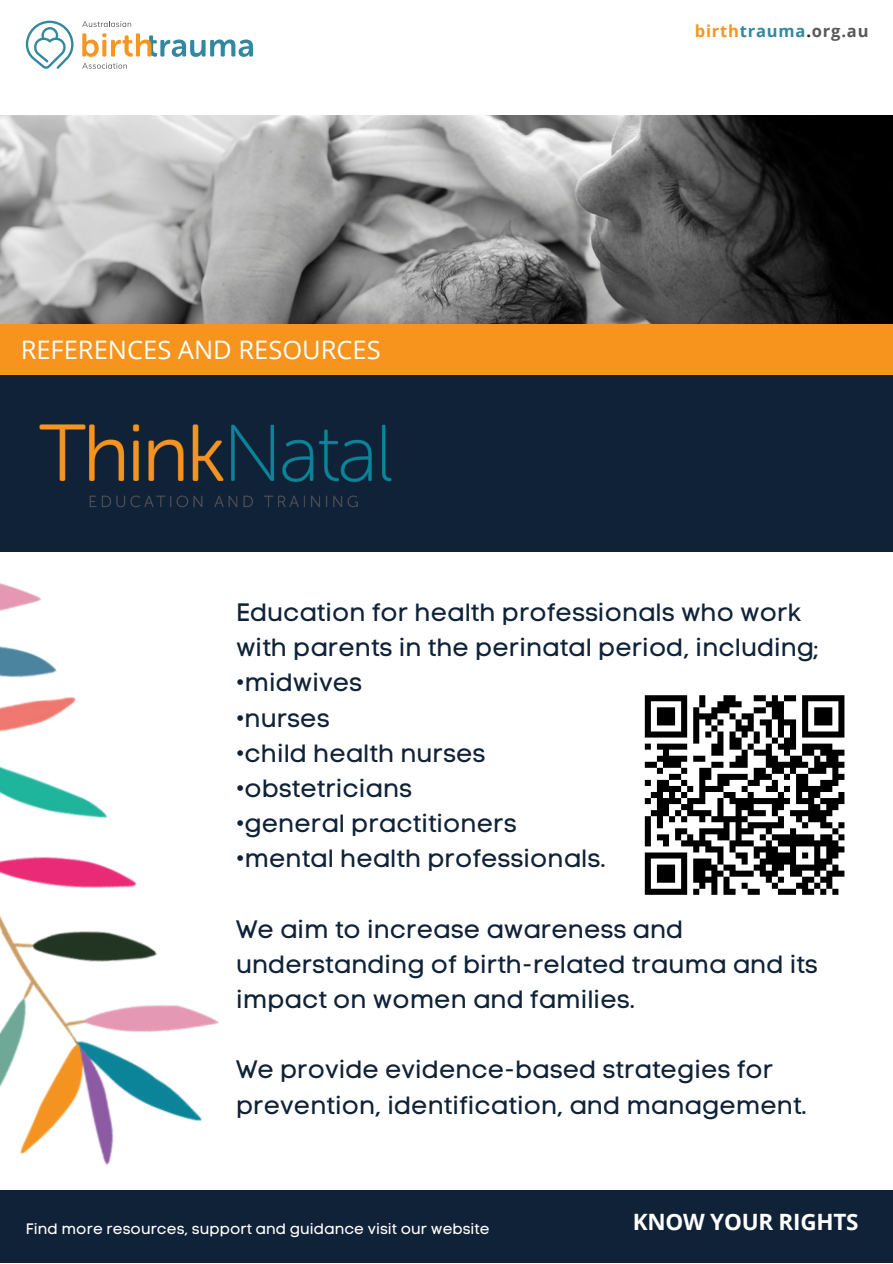
<style>
.page{position:relative;width:893px;height:1264px;background:#fff}
.page>*{position:absolute;margin:0;border:0;box-sizing:border-box;transform-origin:0 0}
.t1{font:25.5px "Open Sans";color:#fff}
.t2{font:24.9px/35.1px "Code Pro Normal LC";color:#102238}
.t3{font:700 22.5px "Open Sans";letter-spacing:-.01em;color:#fff}
.t4{font:700 16.5px "Open Sans";letter-spacing:.05em;color:#32889f}
.t5{font:15px "Code Pro Normal LC";color:#fff}
.s1{color:#f89521}
.s2{color:#231f20}
.s3{color:#58585a}
</style>
<div class="page">
<div style="left:618px;top:323px;width:274px;height:52px;background:#f7941d"></div>
<div style="left:0;top:1189px;width:892px;height:73px;background:#102238"></div>
<img style="left:0;top:20px;width:618px;height:1170px">
<img style="left:0;top:115px;width:892px;height:208px">
<div style="left:0;top:375px;width:892px;height:176px;background:#102238"></div>
<img style="left:39px;top:424px;width:353px;height:84px">
<svg style="left:644px;top:695px;width:201px;height:200px"></svg>
<p class="t1" style="left:21px;top:332px;width:361px">REFERENCES AND RESOURCES</p>
<p class="t4" style="left:694px;top:19px;width:175px"><span class="s1">birth</span>trauma<span class="s2">.</span><span class="s3">org.au</span></p>
<p class="t2" style="left:236px;top:594px;width:583px">Education for health professionals who work with parents in the perinatal period, including;</p>
<p class="t2" style="left:236px;top:665px;width:128px">•midwives</p>
<p class="t2" style="left:236px;top:700px;width:95px">•nurses</p>
<p class="t2" style="left:236px;top:735px;width:251px">•child health nurses</p>
<p class="t2" style="left:236px;top:770px;width:178px">•obstetricians</p>
<p class="t2" style="left:236px;top:805px;width:282px">•general practitioners</p>
<p class="t2" style="left:236px;top:841px;width:371px">•mental health professionals.</p>
<p class="t2" style="left:236px;top:911px;width:583px">We aim to increase awareness and understanding of birth-related trauma and its impact on women and families.</p>
<p class="t2" style="left:236px;top:1052px;width:572px">We provide evidence-based strategies for prevention, identification, and management.</p>
<p class="t5" style="left:26px;top:1219px;width:465px">Find more resources, support and guidance visit our website</p>
<p class="t3" style="left:632px;top:1206px;width:227px">KNOW YOUR RIGHTS</p>
</div>
